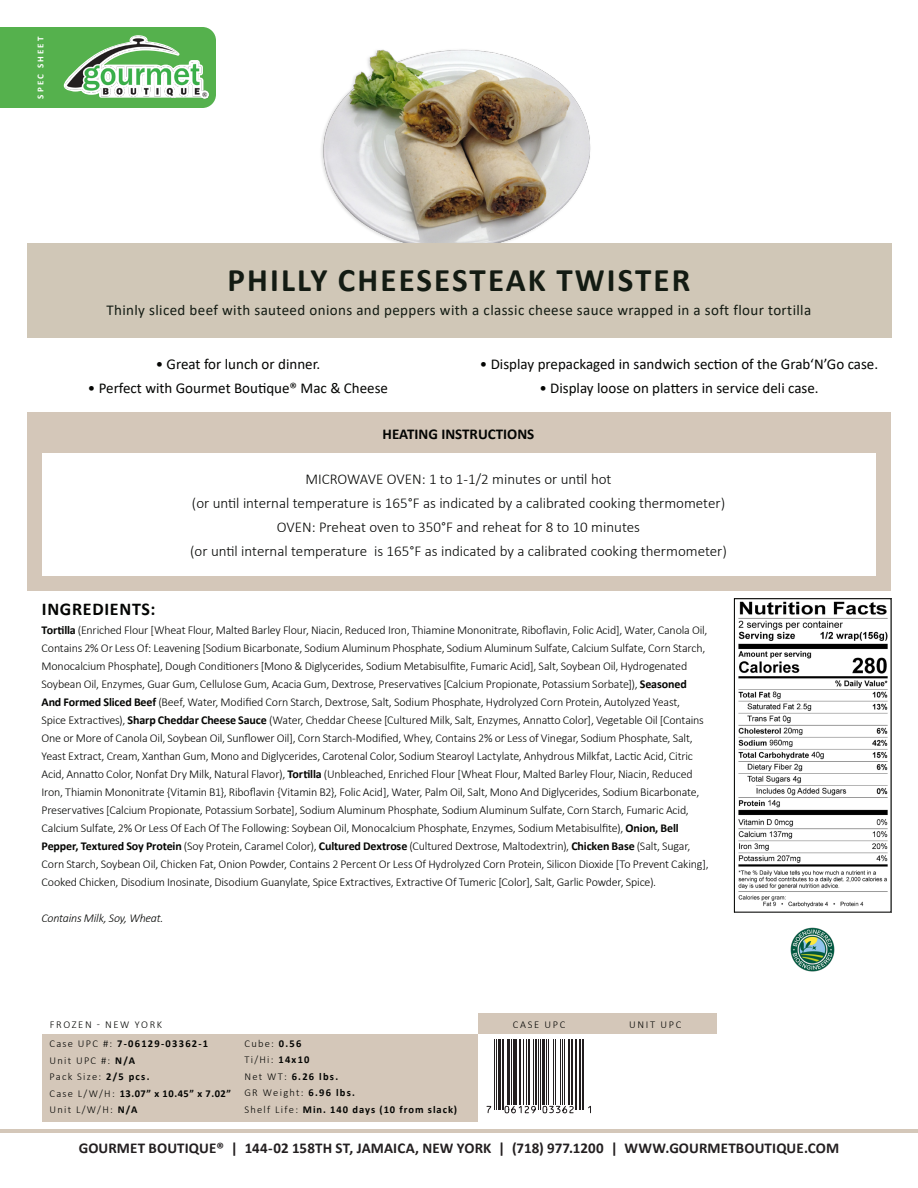
<style>
.page{position:relative;width:918px;height:1188px;background:#fff}
.page>*{position:absolute;margin:0;border:0;box-sizing:border-box;transform-origin:0 0}
.Product_Name{font:700 33px "Calibri";letter-spacing:.065em;color:#131b13}
.product_description{font:700 18px "Calibri";letter-spacing:.04em;color:#040503}
.product_description-2{font:300 15px "Calibri";color:#040503}
.product_description-3{font:15px "Calibri";color:#040503}
.product_description-4{font:15px "Calibri";letter-spacing:.025em;color:#131b13}
.t1{font:700 15px "Calibri";letter-spacing:.005em;color:#231f20}
.t2{font:700 15px "Calibri";color:#040503}
.product_description-5{font:300 12px/18px "Calibri";letter-spacing:-.015em;color:#040503}
.product_description-6{font:italic 300 12px "Calibri";letter-spacing:-.015em;color:#040503}
.product_description-7{font:700 10.5px/16.5px "Calibri";letter-spacing:.09em;color:#040503}
.product_description-8{font:300 10.5px "Calibri";letter-spacing:.155em;color:#040503}
.product_description-9{font:700 10.5px "Calibri";letter-spacing:.12em;color:#040503}
.product_description-10{font:300 10.5px "Calibri";letter-spacing:.12em;color:#040503}
.t3{font:700 9px "Calibri";letter-spacing:.245em;color:#fff}
.s1{font-weight:700}
.s2{font-weight:300}
</style>
<div class="page">
<img style="left:321px;top:49px;width:270px;height:194px">
<img style="left:791px;top:928px;width:44px;height:44px">
<div style="left:27px;top:412px;width:864px;height:179px;background:#d4c7b9"></div>
<hr style="left:0;top:1129px;width:918px;height:3px;background:#d4c7b9">
<div style="left:42px;top:1034px;width:436px;height:88px;background:#d4c7b9"></div>
<div style="left:478px;top:1014px;width:238px;height:20px;background:#d4c7b9"></div>
<hr style="left:494px;top:1039px;width:1px;height:71px;background:#231f20">
<hr style="left:496px;top:1039px;width:1px;height:71px;background:#231f20">
<hr style="left:498px;top:1039px;width:3px;height:71px;background:#231f20">
<hr style="left:502px;top:1039px;width:2px;height:71px;background:#231f20">
<hr style="left:507px;top:1039px;width:1px;height:66px;background:#231f20">
<hr style="left:509px;top:1039px;width:1px;height:66px;background:#231f20">
<hr style="left:511px;top:1039px;width:1px;height:66px;background:#231f20">
<hr style="left:513px;top:1039px;width:4px;height:66px;background:#231f20">
<hr style="left:519px;top:1039px;width:2px;height:66px;background:#231f20">
<hr style="left:523px;top:1039px;width:1px;height:66px;background:#231f20">
<hr style="left:526px;top:1039px;width:1px;height:66px;background:#231f20">
<hr style="left:528px;top:1039px;width:2px;height:66px;background:#231f20">
<hr style="left:533px;top:1039px;width:1px;height:66px;background:#231f20">
<hr style="left:535px;top:1039px;width:2px;height:66px;background:#231f20">
<hr style="left:538px;top:1039px;width:1px;height:71px;background:#231f20">
<hr style="left:540px;top:1039px;width:1px;height:71px;background:#231f20">
<hr style="left:542px;top:1039px;width:3px;height:66px;background:#231f20">
<hr style="left:546px;top:1039px;width:1px;height:66px;background:#231f20">
<hr style="left:548px;top:1039px;width:1px;height:66px;background:#231f20">
<hr style="left:553px;top:1039px;width:1px;height:66px;background:#231f20">
<hr style="left:555px;top:1039px;width:1px;height:66px;background:#231f20">
<hr style="left:560px;top:1039px;width:1px;height:66px;background:#231f20">
<hr style="left:562px;top:1039px;width:1px;height:66px;background:#231f20">
<hr style="left:564px;top:1039px;width:1px;height:66px;background:#231f20">
<hr style="left:568px;top:1039px;width:2px;height:66px;background:#231f20">
<hr style="left:571px;top:1039px;width:2px;height:66px;background:#231f20">
<hr style="left:575px;top:1039px;width:2px;height:71px;background:#231f20">
<hr style="left:579px;top:1039px;width:2px;height:71px;background:#231f20">
<hr style="left:582px;top:1039px;width:1px;height:71px;background:#231f20">
<hr style="left:584px;top:1039px;width:1px;height:71px;background:#231f20">
<svg style="left:486px;top:1105px;width:105px;height:9px"></svg>
<img style="left:738px;top:601px;width:150px;height:307px">
<div style="left:734px;top:598px;width:157px;height:315px;border:1px solid #040503"></div>
<div style="left:42px;top:454px;width:834px;height:122px;background:#fff"></div>
<div style="left:27px;top:243px;width:864px;height:95px;background:#d0c7b7"></div>
<div style="left:0;top:27px;width:216px;height:81px;background:#55b14d"></div>
<img style="left:65px;top:32px;width:144px;height:71px">
<p class="t3" style="left:34px;top:99px;width:64px;rotate:-90deg">SPEC SHEET</p>
<p class="Product_Name" style="left:228px;top:256px;width:464px">PHILLY CHEESESTEAK TWISTER</p>
<p class="product_description-4" style="left:106px;top:299px;width:706px">Thinly sliced beef with sauteed onions and peppers with a classic cheese sauce wrapped in a soft flour tortilla</p>
<p class="product_description-3" style="left:156px;top:353px;width:166px">• Great for lunch or dinner.</p>
<p class="product_description-3" style="left:88px;top:377px;width:302px">• Perfect with Gourmet Boutique® Mac &amp; Cheese</p>
<p class="product_description-3" style="left:480px;top:353px;width:400px">• Display prepackaged in sandwich section of the Grab‘N’Go case.</p>
<p class="product_description-3" style="left:539px;top:377px;width:281px">• Display loose on platters in service deli case.</p>
<p class="t2" style="left:383px;top:423px;width:153px">HEATING INSTRUCTIONS</p>
<p class="product_description-2" style="left:305px;top:470px;width:308px">MICROWAVE OVEN: 1 to 1-1/2 minutes or until hot</p>
<p class="product_description-2" style="left:192px;top:494px;width:535px">(or until internal temperature is 165°F as indicated by a calibrated cooking thermometer)</p>
<p class="product_description-2" style="left:277px;top:518px;width:365px">OVEN: Preheat oven to 350°F and reheat for 8 to 10 minutes</p>
<p class="product_description-2" style="left:190px;top:542px;width:538px">(or until internal temperature is 165°F as indicated by a calibrated cooking thermometer)</p>
<p class="product_description" style="left:42px;top:596px;width:115px">INGREDIENTS:</p>
<p class="product_description-5" style="left:42px;top:621px;width:669px"><span class="s1">Tortilla</span> (Enriched Flour [Wheat Flour, Malted Barley Flour, Niacin, Reduced Iron, Thiamine Mononitrate, Riboflavin, Folic Acid], Water, Canola Oil, Contains 2% Or Less Of: Leavening [Sodium Bicarbonate, Sodium Aluminum Phosphate, Sodium Aluminum Sulfate, Calcium Sulfate, Corn Starch, Monocalcium Phosphate], Dough Conditioners [Mono &amp; Diglycerides, Sodium Metabisulfite, Fumaric Acid], Salt, Soybean Oil, Hydrogenated Soybean Oil, Enzymes, Guar Gum, Cellulose Gum, Acacia Gum, Dextrose, Preservatives [Calcium Propionate, Potassium Sorbate]), <span class="s1">Seasoned And Formed Sliced Beef</span> (Beef, Water, Modified Corn Starch, Dextrose, Salt, Sodium Phosphate, Hydrolyzed Corn Protein, Autolyzed Yeast,<br>Spice Extractives), <span class="s1">Sharp Cheddar Cheese Sauce</span> (Water, Cheddar Cheese [Cultured Milk, Salt, Enzymes, Annatto Color], Vegetable Oil [Contains One or More of Canola Oil, Soybean Oil, Sunflower Oil], Corn Starch-Modified, Whey, Contains 2% or Less of Vinegar, Sodium Phosphate, Salt, Yeast Extract, Cream, Xanthan Gum, Mono and Diglycerides, Carotenal Color, Sodium Stearoyl Lactylate, Anhydrous Milkfat, Lactic Acid, Citric Acid, Annatto Color, Nonfat Dry Milk, Natural Flavor), <span class="s1">Tortilla</span> (Unbleached, Enriched Flour [Wheat Flour, Malted Barley Flour, Niacin, Reduced Iron, Thiamin Mononitrate {Vitamin B1}, Riboflavin {Vitamin B2}, Folic Acid], Water, Palm Oil, Salt, Mono And Diglycerides, Sodium Bicarbonate, Preservatives [Calcium Propionate, Potassium Sorbate], Sodium Aluminum Phosphate, Sodium Aluminum Sulfate, Corn Starch, Fumaric Acid, Calcium Sulfate, 2% Or Less Of Each Of The Following: Soybean Oil, Monocalcium Phosphate, Enzymes, Sodium Metabisulfite), <span class="s1">Onion, Bell Pepper, Textured Soy Protein</span> (Soy Protein, Caramel Color), <span class="s1">Cultured Dextrose</span> (Cultured Dextrose, Maltodextrin), <span class="s1">Chicken Base</span> (Salt, Sugar, Corn Starch, Soybean Oil, Chicken Fat, Onion Powder, Contains 2 Percent Or Less Of Hydrolyzed Corn Protein, Silicon Dioxide [To Prevent Caking], Cooked Chicken, Disodium Inosinate, Disodium Guanylate, Spice Extractives, Extractive Of Tumeric [Color], Salt, Garlic Powder, Spice).</p>
<p class="product_description-6" style="left:42px;top:910px;width:123px">Contains Milk, Soy, Wheat.</p>
<p class="product_description-8" style="left:50px;top:1018px;width:114px">FROZEN - NEW YORK</p>
<p class="product_description-8" style="left:513px;top:1018px;width:54px">CASE UPC</p>
<p class="product_description-8" style="left:629px;top:1018px;width:54px">UNIT UPC</p>
<p class="product_description-9" style="left:50px;top:1036px;width:160px"><span class="s2">Case UPC #:</span> 7-06129-03362-1</p>
<p class="product_description-8" style="left:50px;top:1054px;width:87px">Unit UPC #: <span class="s1">N/A</span></p>
<p class="product_description-10" style="left:50px;top:1070px;width:102px">Pack Size: <span class="s1">2/5 pcs.</span></p>
<p class="product_description-7" style="left:50px;top:1085px;width:183px"><span class="s2">Case L/W/H:</span> 13.07” x 10.45” x 7.02”</p>
<p class="product_description-8" style="left:50px;top:1103px;width:90px">Unit L/W/H: <span class="s1">N/A</span></p>
<p class="product_description-7" style="left:244px;top:1035px;width:214px"><span class="s2">Cube:</span> 0.56<br><span class="s2">Ti/Hi:</span> 14x10<br><span class="s2">Net WT:</span> 6.26 lbs.<br><span class="s2">GR Weight:</span> 6.96 lbs.<br><span class="s2">Shelf Life:</span> Min. 140 days (10 from slack)</p>
<p class="t1" style="left:79px;top:1138px;width:762px">GOURMET BOUTIQUE® | 144-02 158TH ST, JAMAICA, NEW YORK | (718) 977.1200 | WWW.GOURMETBOUTIQUE.COM</p>
</div>
